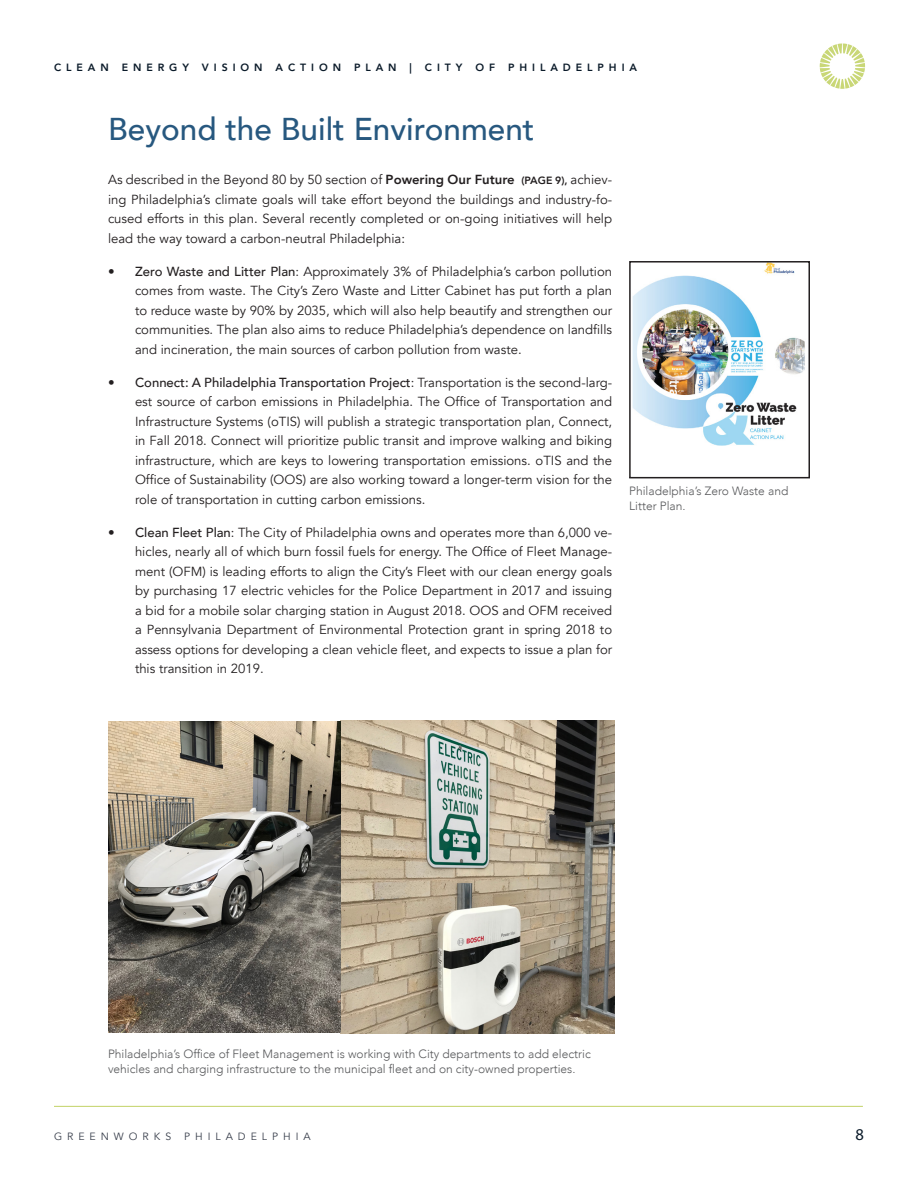
<style>
.page{position:relative;width:918px;height:1188px;background:#fff}
.page>*{position:absolute;margin:0;border:0;box-sizing:border-box;transform-origin:0 0}
.A_Head{font:500 31.5px "Avenir";color:#27587f}
.t1{font:16.5px "Myriad Pro";color:#0a1a29}
.Body{font:13.2px/19.5px "Avenir";color:#231f20;text-align:justify}
.t2{font:300 12px/15px "Avenir";color:#57585a}
.t3{font:800 10.5px "Avenir";letter-spacing:.47em;color:#0a1a29}
.t4{font:10.5px "Avenir";letter-spacing:.475em;color:#393f4c}
.s1{font-weight:800}
.s2{font-weight:800;font-size:10.5px}
.s3{font-weight:500}
</style>
<div class="page">
<svg style="left:820px;top:44px;width:45px;height:45px"></svg>
<hr style="left:54px;top:1106px;width:809px;height:1px;background:#c9d777">
<img style="left:109px;top:721px;width:506px;height:313px">
<img style="left:632px;top:264px;width:173px;height:182px">
<div style="left:629px;top:261px;width:181px;height:217px;border:2px solid #231f20"></div>
<p class="t3" style="left:54px;top:60px;width:585px">CLEAN ENERGY VISION ACTION PLAN | CITY OF PHILADELPHIA</p>
<p class="A_Head" style="left:108px;top:101px;width:428px">Beyond the Built Environment</p>
<p class="Body" style="left:108px;top:170px;width:506px">As described in the Beyond 80 by 50 section of <span class="s1">Powering Our Future</span> <span class="s2">(PAGE 9),</span> achiev&shy;ing Philadelphia’s climate goals will take effort beyond the buildings and industry-fo&shy;cused efforts in this plan. Several recently completed or on-going initiatives will help lead the way toward a carbon-neutral Philadelphia:</p>
<p class="Body" style="left:135px;top:262px;width:479px;text-indent:-27px"><span class="s3">• Zero Waste and Litter Plan</span>: Approximately 3% of Philadelphia’s carbon pollution comes from waste. The City’s Zero Waste and Litter Cabinet has put forth a plan to reduce waste by 90% by 2035, which will also help beautify and strengthen our communities. The plan also aims to reduce Philadelphia’s dependence on landfills and incineration, the main sources of carbon pollution from waste.</p>
<p class="Body" style="left:135px;top:373px;width:479px;text-indent:-27px"><span class="s3">• Connect: A Philadelphia Transportation Project</span>: Transportation is the second-larg&shy;est source of carbon emissions in Philadelphia. The Office of Transportation and Infrastructure Systems (oTIS) will publish a strategic transportation plan, Connect, in Fall 2018. Connect will prioritize public transit and improve walking and biking infrastructure, which are keys to lowering transportation emissions. oTIS and the Office of Sustainability (OOS) are also working toward a longer-term vision for the role of transportation in cutting carbon emissions.</p>
<p class="Body" style="left:135px;top:523px;width:479px;text-indent:-27px"><span class="s3">• Clean Fleet Plan</span>: The City of Philadelphia owns and operates more than 6,000 ve&shy;hicles, nearly all of which burn fossil fuels for energy. The Office of Fleet Manage&shy;ment (OFM) is leading efforts to align the City’s Fleet with our clean energy goals by purchasing 17 electric vehicles for the Police Department in 2017 and issuing a bid for a mobile solar charging station in August 2018. OOS and OFM received a Pennsylvania Department of Environmental Protection grant in spring 2018 to assess options for developing a clean vehicle fleet, and expects to issue a plan for this transition in 2019.</p>
<p class="t2" style="left:629px;top:484px;width:161px">Philadelphia’s Zero Waste and<br>Litter Plan.</p>
<p class="t2" style="left:108px;top:1047px;width:484px">Philadelphia’s Office of Fleet Management is working with City departments to add electric vehicles and charging infrastructure to the municipal fleet and on city-owned properties.</p>
<p class="t4" style="left:54px;top:1130px;width:258px">GREENWORKS PHILADELPHIA</p>
<p class="t1" style="left:856px;top:1124px;width:10px">8</p>
</div>
